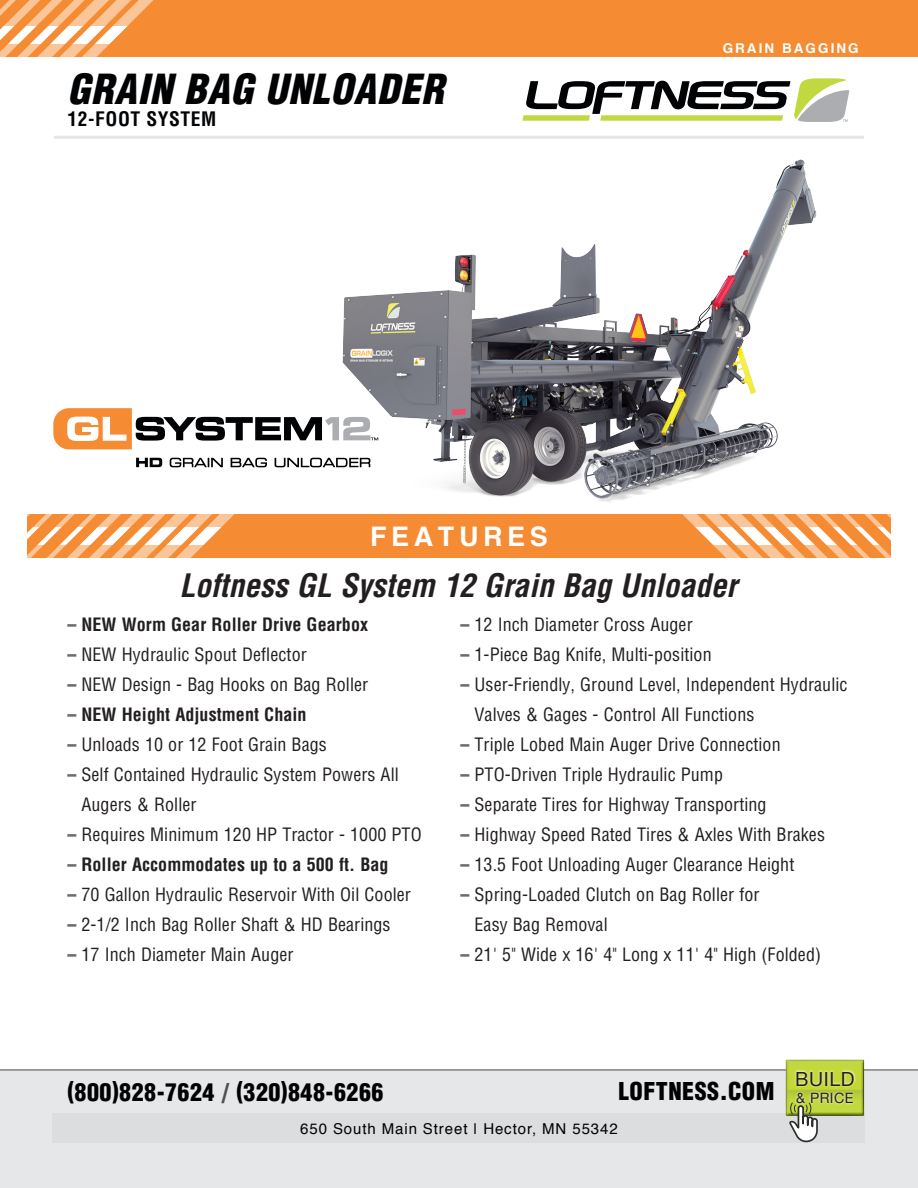
<style>
.page{position:relative;width:918px;height:1188px;background:#fff}
.page>*{position:absolute;margin:0;border:0;box-sizing:border-box;transform-origin:0 0}
.t1{font:italic 900 condensed 40.5px "Helvetica";letter-spacing:.02em;color:#010203}
.t2{font:italic 700 condensed 31.5px "Helvetica";color:#231f20}
.t3{font:700 27px "Helvetica";letter-spacing:.17em;color:#fff}
.t4{font:900 condensed 24px "Helvetica";letter-spacing:.02em;color:#010203}
.t5{font:700 condensed 19.5px "Helvetica";letter-spacing:.03em;color:#010203}
.t6{font:19.5px "Helvetica Neue";letter-spacing:.03em;color:#231f20}
.t7{font:condensed 18px/30px "Helvetica";letter-spacing:.005em;color:#231f20}
.t8{font:700 condensed 18px "Helvetica";letter-spacing:.005em;color:#231f20}
.t9{font:15px "Helvetica";letter-spacing:.06em;color:#010203}
.t10{font:14.25px "Helvetica Neue";letter-spacing:.03em;color:#231f20}
.t11{font:700 13.5px "Helvetica";letter-spacing:.15em;color:#fff}
.s1{font-weight:900;font-stretch:normal;color:#6c6d70}
.s2{color:#4d4f51}
</style>
<div class="page">
<img style="left:337px;top:159px;width:488px;height:356px">
<svg style="left:53px;top:408px;width:325px;height:41px"></svg>
<svg style="left:170px;top:458px;width:53px;height:9px"></svg>
<svg style="left:231px;top:458px;width:36px;height:9px"></svg>
<svg style="left:275px;top:458px;width:95px;height:9px"></svg>
<svg style="left:136px;top:458px;width:26px;height:9px"></svg>
<div style="left:0;top:1069px;width:918px;height:119px;background:#e6e7e9"></div>
<div style="left:52px;top:1114px;width:814px;height:29px;background:#dcdddf"></div>
<svg style="left:522px;top:78px;width:327px;height:44px"></svg>
<div style="left:0;top:0;width:918px;height:57px;background:#f58b32"></div>
<hr style="left:54px;top:136px;width:810px;height:3px;background:#e4e5e7">
<div style="left:27px;top:515px;width:864px;height:43px;background:#f58b32"></div>
<svg style="left:27px;top:527px;width:195px;height:18px"></svg>
<svg style="left:695px;top:527px;width:196px;height:18px"></svg>
<svg style="left:27px;top:515px;width:864px;height:12px"></svg>
<svg style="left:27px;top:545px;width:864px;height:13px"></svg>
<svg style="left:0;top:26px;width:128px;height:18px"></svg>
<svg style="left:0;top:0;width:154px;height:26px"></svg>
<svg style="left:0;top:44px;width:110px;height:13px"></svg>
<div style="left:783px;top:1059px;width:81px;height:58px;background:#788924;opacity:.75"></div>
<div style="left:794px;top:1069px;width:63px;height:36px;background:#fff;opacity:.89"></div>
<svg style="left:789px;top:1102px;width:30px;height:41px"></svg>
<h1 class="t1" style="left:68px;top:63px;width:378px">GRAIN BAG UNLOADER</h1>
<p class="t5" style="left:68px;top:107px;width:150px">12-FOOT SYSTEM</p>
<h3 class="t3" style="left:370px;top:515px;width:179px">FEATURES</h3>
<p class="t11" style="left:723px;top:37px;width:138px">GRAIN BAGGING</p>
<h2 class="t2" style="left:179px;top:565px;width:559px">Loftness GL System 12 Grain Bag Unloader</h2>
<p class="t8" style="left:68px;top:614px;width:302px"><span class="s1">–</span> NEW Worm Gear Roller Drive Gearbox</p>
<p class="t7" style="left:68px;top:640px;width:241px"><span class="s1">–</span> NEW Hydraulic Spout Deflector</p>
<p class="t7" style="left:68px;top:670px;width:302px"><span class="s1">–</span> NEW Design - Bag Hooks on Bag Roller</p>
<p class="t8" style="left:68px;top:704px;width:241px"><span class="s1">–</span> NEW Height Adjustment Chain</p>
<p class="t7" style="left:68px;top:730px;width:261px"><span class="s1">–</span> Unloads 10 or 12 Foot Grain Bags</p>
<p class="t7" style="left:81px;top:760px;width:319px;text-indent:-14px"><span class="s1">–</span> Self Contained Hydraulic System Powers All<br>Augers &amp; Roller</p>
<p class="t7" style="left:68px;top:820px;width:356px"><span class="s1">–</span> Requires Minimum 120 HP Tractor - 1000 PTO</p>
<p class="t8" style="left:68px;top:854px;width:323px"><span class="s1">–</span> Roller Accommodates up to a 500 ft. Bag</p>
<p class="t7" style="left:68px;top:880px;width:345px"><span class="s1">–</span> 70 Gallon Hydraulic Reservoir With Oil Cooler</p>
<p class="t7" style="left:68px;top:910px;width:325px"><span class="s1">–</span> 2-1/2 Inch Bag Roller Shaft &amp; HD Bearings</p>
<p class="t7" style="left:68px;top:940px;width:228px"><span class="s1">–</span> 17 Inch Diameter Main Auger</p>
<p class="t7" style="left:461px;top:610px;width:234px"><span class="s1">–</span> 12 Inch Diameter Cross Auger</p>
<p class="t7" style="left:461px;top:640px;width:253px"><span class="s1">–</span> 1-Piece Bag Knife, Multi-position</p>
<p class="t7" style="left:475px;top:670px;width:375px;text-indent:-14px"><span class="s1">–</span> User-Friendly, Ground Level, Independent Hydraulic<br>Valves &amp; Gages - Control All Functions</p>
<p class="t7" style="left:461px;top:730px;width:322px"><span class="s1">–</span> Triple Lobed Main Auger Drive Connection</p>
<p class="t7" style="left:461px;top:760px;width:264px"><span class="s1">–</span> PTO-Driven Triple Hydraulic Pump</p>
<p class="t7" style="left:461px;top:790px;width:308px"><span class="s1">–</span> Separate Tires for Highway Transporting</p>
<p class="t7" style="left:461px;top:820px;width:366px"><span class="s1">–</span> Highway Speed Rated Tires &amp; Axles With Brakes</p>
<p class="t7" style="left:461px;top:850px;width:335px"><span class="s1">–</span> 13.5 Foot Unloading Auger Clearance Height</p>
<p class="t7" style="left:475px;top:880px;width:287px;text-indent:-14px"><span class="s1">–</span> Spring-Loaded Clutch on Bag Roller for<br>Easy Bag Removal</p>
<p class="t7" style="left:461px;top:940px;width:362px"><span class="s1">–</span> 21' 5" Wide x 16' 4" Long x 11' 4" High (Folded)</p>
<h3 class="t4" style="left:68px;top:1077px;width:317px">(800)828-7624 <span class="s2">/</span> (320)848-6266</h3>
<h3 class="t4" style="left:619px;top:1076px;width:157px">LOFTNESS.COM</h3>
<p class="t9" style="left:300px;top:1117px;width:319px">650 South Main Street | Hector, MN 55342</p>
<p class="t6" style="left:795px;top:1065px;width:61px">BUILD</p>
<p class="t10" style="left:796px;top:1087px;width:59px">&amp; PRICE</p>
</div>
